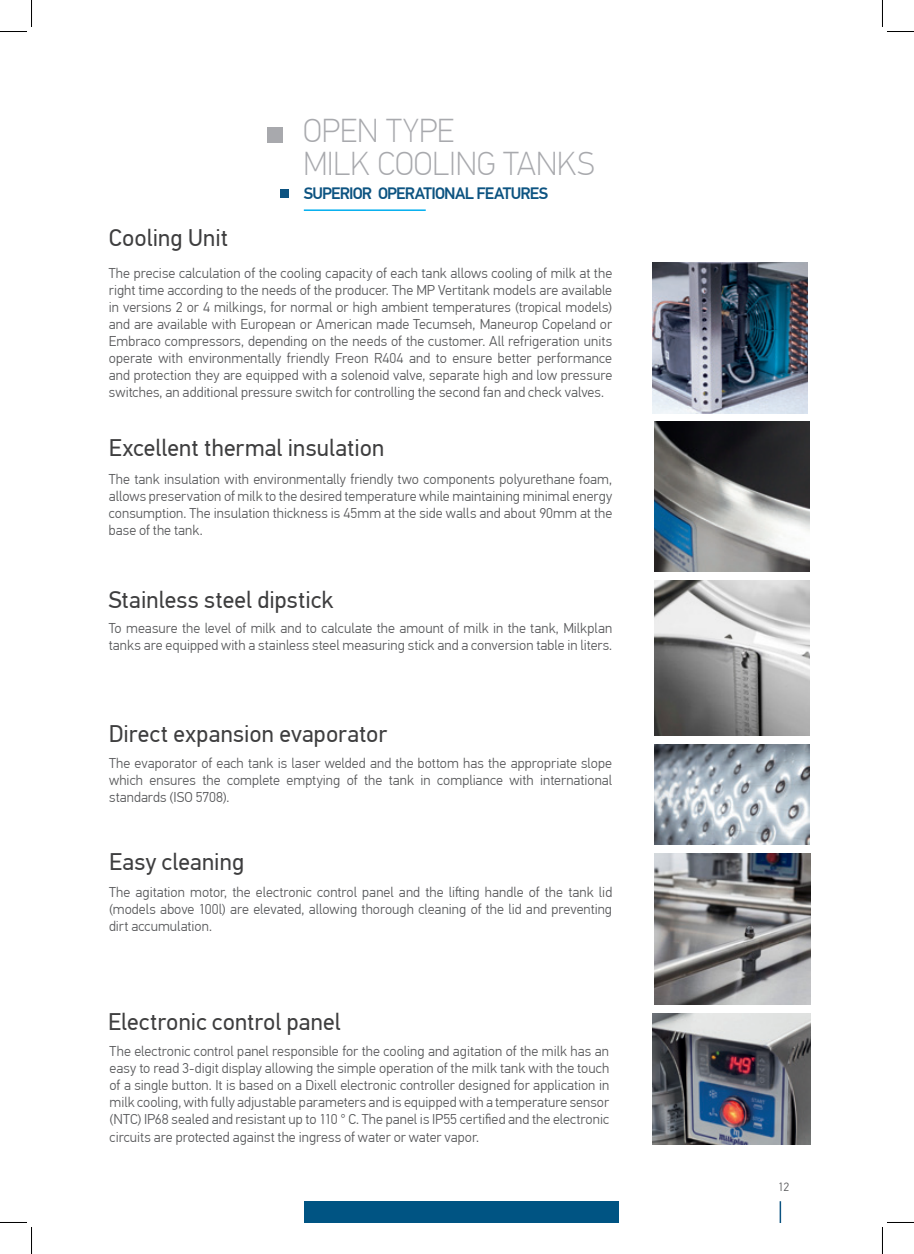
<style>
.page{position:relative;width:914px;height:1254px;background:#fff}
.page>*{position:absolute;margin:0;border:0;box-sizing:border-box;transform-origin:0 0}
.t1{font:100 33px "PF Din Text Pro";letter-spacing:-.01em;color:#a8a9ad}
.t2{font:24px "PF Din Text Pro";letter-spacing:.005em;color:#3e3e3f}
.t3{font:500 16.5px "PF Din Text Pro";letter-spacing:-.05em;color:#0c5381}
.t4{font:300 14.25px/17.1px "PF Din Text Pro";letter-spacing:.005em;color:#57585a;text-align:justify}
.t5{font:300 12px "PF Din Text Pro";color:#57585a}
</style>
<div class="page">
<hr style="left:779px;top:1201px;width:2px;height:21px;background:#0c5381">
<img style="left:652px;top:262px;width:155px;height:152px">
<img style="left:654px;top:421px;width:154px;height:151px">
<img style="left:654px;top:580px;width:154px;height:155px">
<img style="left:654px;top:744px;width:154px;height:100px">
<img style="left:652px;top:1013px;width:158px;height:131px">
<img style="left:654px;top:853px;width:156px;height:151px">
<div style="left:280px;top:189px;width:9px;height:8px;background:#0c5381"></div>
<div style="left:267px;top:127px;width:16px;height:16px;background:#a8a9ad"></div>
<div style="left:304px;top:1201px;width:314px;height:21px;background:#005483"></div>
<hr style="left:304px;top:209px;width:121px;height:2px;background:#00aeef">
<svg style="left:0;top:0;width:32px;height:32px"></svg>
<svg style="left:0;top:1222px;width:32px;height:32px"></svg>
<svg style="left:882px;top:0;width:31px;height:32px"></svg>
<svg style="left:882px;top:1222px;width:31px;height:32px"></svg>
<p class="t1" style="left:303px;top:112px;width:153px">OPEN TYPE</p>
<p class="t1" style="left:303px;top:145px;width:293px">MILK COOLING TANKS</p>
<p class="t2" style="left:109px;top:223px;width:121px">Cooling Unit</p>
<p class="t3" style="left:304px;top:184px;width:246px">SUPERIOR OPERATIONAL FEATURES</p>
<p class="t4" style="left:109px;top:264px;width:505px">The precise calculation of the cooling capacity of each tank allows cooling of milk at the right time according to the needs of the producer. The MP Vertitank models are available in versions 2 or 4 milkings, for normal or high ambient temperatures (tropical models) and are available with European or American made Tecumseh, Maneurop Copeland or Embraco compressors, depending on the needs of the customer. All refrigeration units operate with environmentally friendly Freon R404 and to ensure better performance and protection they are equipped with a solenoid valve, separate high and low pressure switches, an additional pressure switch for controlling the second fan and check valves.</p>
<p class="t2" style="left:109px;top:433px;width:277px">Excellent thermal insulation</p>
<p class="t4" style="left:109px;top:471px;width:505px">The tank insulation with environmentally friendly two components polyurethane foam, allows preservation of milk to the desired temperature while maintaining minimal energy consumption. The insulation thickness is 45mm at the side walls and about 90mm at the base of the tank.</p>
<p class="t2" style="left:109px;top:585px;width:226px">Stainless steel dipstick</p>
<p class="t4" style="left:109px;top:619px;width:505px">To measure the level of milk and to calculate the amount of milk in the tank, Milkplan tanks are equipped with a stainless steel measuring stick and a conversion table in liters.</p>
<p class="t2" style="left:109px;top:719px;width:280px">Direct expansion evaporator</p>
<p class="t4" style="left:109px;top:754px;width:504px">The evaporator of each tank is laser welded and the bottom has the appropriate slope which ensures the complete emptying of the tank in compliance with international standards (ISO 5708).</p>
<p class="t2" style="left:109px;top:848px;width:137px">Easy cleaning</p>
<p class="t4" style="left:109px;top:884px;width:504px">The agitation motor, the electronic control panel and the lifting handle of the tank lid (models above 100l) are elevated, allowing thorough cleaning of the lid and preventing dirt accumulation.</p>
<p class="t2" style="left:108px;top:1008px;width:234px">Electronic control panel</p>
<p class="t4" style="left:110px;top:1042px;width:501px">The electronic control panel responsible for the cooling and agitation of the milk has an easy to read 3-digit display allowing the simple operation of the milk tank with the touch of a single button. It is based on a Dixell electronic controller designed for application in milk cooling, with fully adjustable parameters and is equipped with a temperature sensor (ΝTC) IP68 sealed and resistant up to 110 ° C. The panel is IP55 certified and the electronic circuits are protected against the ingress of water or water vapor.</p>
<p class="t5" style="left:778px;top:1180px;width:13px">12</p>
</div>
